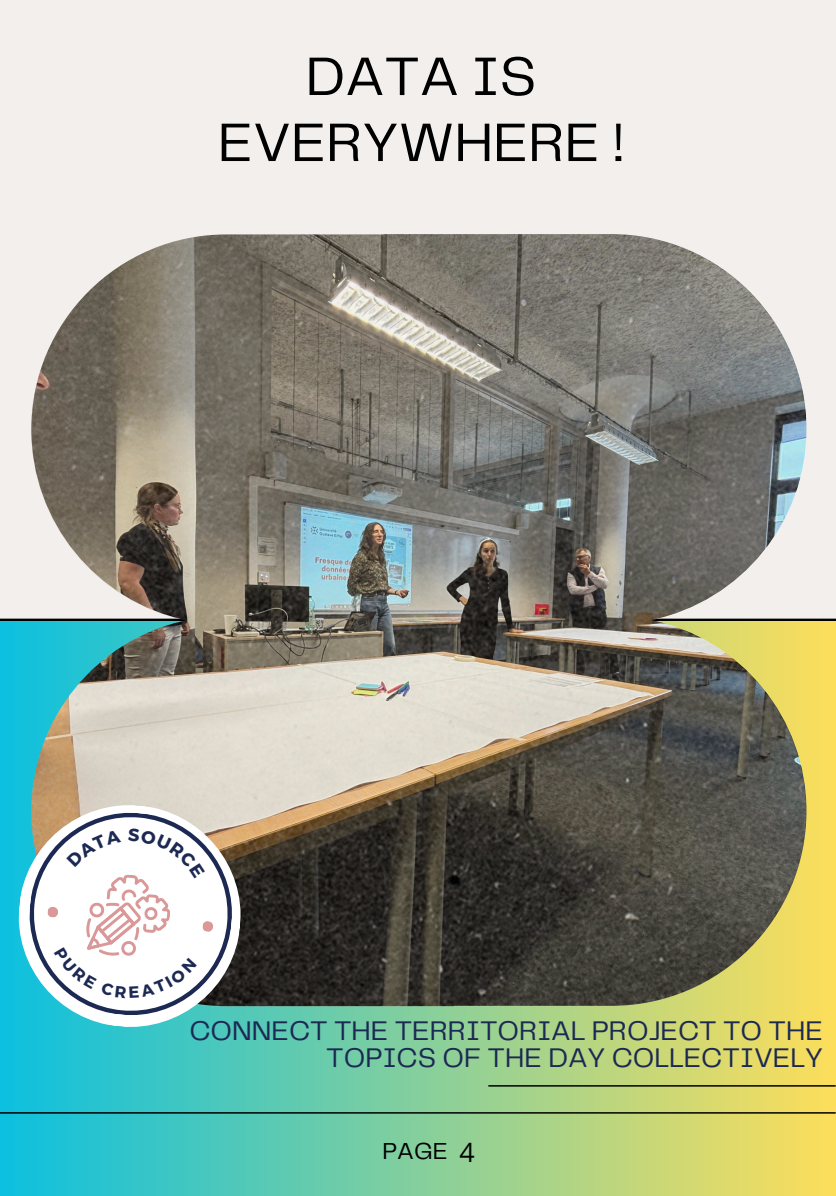
<style>
.page{position:relative;width:836px;height:1196px;background:#fff}
.page>*{position:absolute;margin:0;border:0;box-sizing:border-box;transform-origin:0 0}
.t1{font:56.2px/66px "Telegraf";color:#000;text-align:center}
.t2{font:28px/27px "Telegraf";color:#1c2953;text-align:right}
.t3{font:24px "Telegraf";color:#000}
.s1{font-family:"Open Sans";font-size:26.8px}
</style>
<div class="page">
<div style="left:0;top:0;width:835px;height:1195px;background:linear-gradient(to right,#0cc0df,#fbdc59)"></div>
<hr style="left:0;top:1112px;width:835px;height:1px;background:#000">
<div style="left:0;top:0;width:836px;height:620px;background:#f2efec"></div>
<img style="left:31px;top:234px;width:774px;height:772px">
<hr style="left:488px;top:1085px;width:347px;height:1px;background:#000">
<svg style="left:14px;top:800px;width:232px;height:232px"></svg>
<svg style="left:21px;top:804px;width:220px;height:220px"></svg>
<svg style="left:47px;top:828px;width:166px;height:170px"></svg>
<p class="t1" style="left:218px;top:46px;width:408px">DATA IS<br>EVERYWHERE !</p>
<p class="t2" style="left:189px;top:1018px;width:635px">CONNECT THE TERRITORIAL PROJECT TO THE<br>TOPICS OF THE DAY COLLECTIVELY</p>
<p class="t3" style="left:382px;top:1140px;width:94px">PAGE <span class="s1">4</span></p>
</div>
